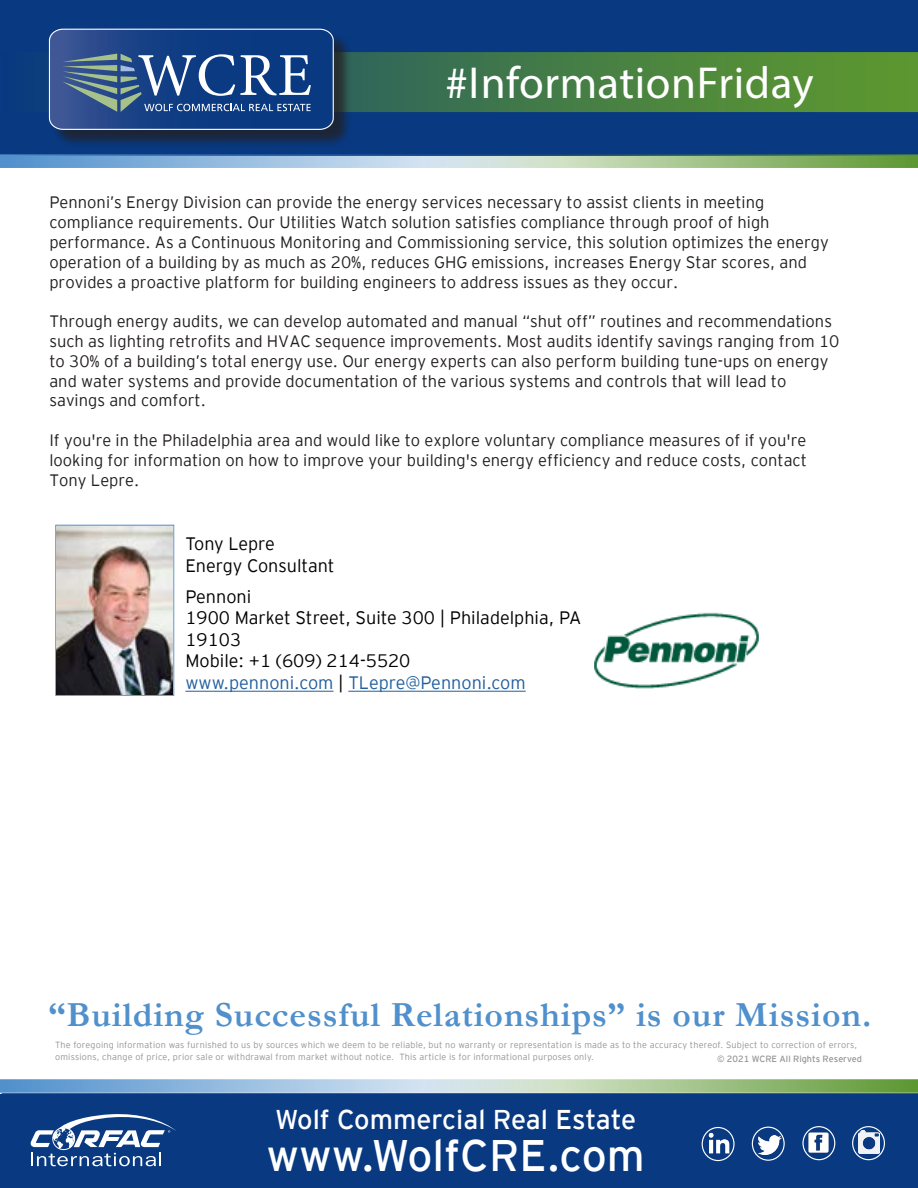
<style>
.page{position:relative;width:918px;height:1188px;background:#fff}
.page>*{position:absolute;margin:0;border:0;box-sizing:border-box;transform-origin:0 0}
.t1{font:45px "Myriad Pro";letter-spacing:.01em;color:#fff}
.t2{font:44.1px "EY Interstate";color:#fff}
.t3{font:700 35.55px "Garamond";letter-spacing:.025em;color:#5090cc}
.t4{font:27.15px "EY Interstate";color:#fff}
.t5{font:300 18px/21.6px "EY Interstate";color:#000}
.t6{font:300 16.5px/19.8px "EY Interstate";color:#231f20}
.t7{font:300 9px/12px "EY Interstate";letter-spacing:.02em;color:#939598}
.t8{font:9px "EY Interstate";color:#939598}
.s1{color:#215e9e}
</style>
<div class="page">
<div style="left:0;top:0;width:918px;height:156px;background:#083981"></div>
<div style="left:2px;top:1093px;width:916px;height:95px;background:#083981"></div>
<svg style="left:48px;top:52px;width:870px;height:60px;background:#488142"></svg>
<div style="left:51px;top:31px;width:302px;height:117px;background:#231f20;opacity:.75"></div>
<svg style="left:49px;top:29px;width:285px;height:101px"></svg>
<svg style="left:560px;top:154px;width:358px;height:14px;background:#88b076"></svg>
<svg style="left:0;top:154px;width:560px;height:14px;background:#8fb4d5"></svg>
<svg style="left:31px;top:1114px;width:146px;height:52px"></svg>
<img style="left:706px;top:1131px;width:25px;height:25px">
<div style="left:702px;top:1127px;width:33px;height:34px;border:1px solid #fff;border-radius:50%"></div>
<img style="left:757px;top:1135px;width:24px;height:20px">
<div style="left:752px;top:1127px;width:33px;height:34px;border:1px solid #fff;border-radius:50%"></div>
<img style="left:808px;top:1132px;width:22px;height:22px">
<div style="left:802px;top:1126px;width:33px;height:34px;border:1px solid #fff;border-radius:50%"></div>
<div style="left:852px;top:1126px;width:33px;height:34px;border:1px solid #fff;border-radius:50%"></div>
<img style="left:859px;top:1131px;width:20px;height:22px">
<svg style="left:558px;top:1079px;width:360px;height:14px;background:#9abe7f"></svg>
<svg style="left:0;top:1079px;width:558px;height:14px;background:#a4c5df"></svg>
<div style="left:55px;top:525px;width:119px;height:171px;border:1px solid #5090cc"></div>
<img style="left:57px;top:526px;width:115px;height:168px">
<hr style="left:348px;top:691px;width:178px;height:1px;background:#215e9e">
<hr style="left:185px;top:691px;width:149px;height:1px;background:#215e9e">
<img style="left:594px;top:612px;width:165px;height:77px">
<h1 class="t1" style="left:445px;top:55px;width:370px">#InformationFriday</h1>
<p class="t6" style="left:49px;top:192px;width:781px">Pennoni’s Energy Division can provide the energy services necessary to assist clients in meeting compliance requirements. Our Utilities Watch solution satisfies compliance through proof of high performance. As a Continuous Monitoring and Commissioning service, this solution optimizes the energy operation of a building by as much as 20%, reduces GHG emissions, increases Energy Star scores, and provides a proactive platform for building engineers to address issues as they occur.</p>
<p class="t6" style="left:49px;top:310px;width:792px">Through energy audits, we can develop automated and manual “shut off” routines and recommendations such as lighting retrofits and HVAC sequence improvements. Most audits identify savings ranging from 10 to 30% of a building’s total energy use. Our energy experts can also perform building tune-ups on energy and water systems and provide documentation of the various systems and controls that will lead to savings and comfort.</p>
<p class="t6" style="left:49px;top:429px;width:759px;text-align:justify">If you're in the Philadelphia area and would like to explore voluntary compliance measures of if you're looking for information on how to improve your building's energy efficiency and reduce costs, contact Tony Lepre.</p>
<p class="t5" style="left:185px;top:532px;width:151px">Tony Lepre<br>Energy Consultant</p>
<p class="t5" style="left:185px;top:584px;width:397px">Pennoni<br>1900 Market Street, Suite 300 | Philadelphia, PA<br>19103<br>Mobile: +1 (609) 214-5520<br><span class="s1">www.pennoni.com</span> | <span class="s1">TLepre@Pennoni.com</span></p>
<h3 class="t3" style="left:48px;top:991px;width:825px">“Building Successful Relationships” is our Mission.</h3>
<p class="t7" style="left:55px;top:1038px;width:804px">The foregoing information was furnished to us by sources which we deem to be reliable, but no warranty or representation is made as to the accuracy thereof. Subject to correction of errors, omissions, change of price, prior sale or withdrawal from market without notice. This article is for informational purposes only.</p>
<p class="t8" style="left:717px;top:1053px;width:147px">© 2021 WCRE All Rights Reserved</p>
<h3 class="t4" style="left:275px;top:1101px;width:363px">Wolf Commercial Real Estate</h3>
<h2 class="t2" style="left:267px;top:1124px;width:380px">www.WolfCRE.com</h2>
</div>
